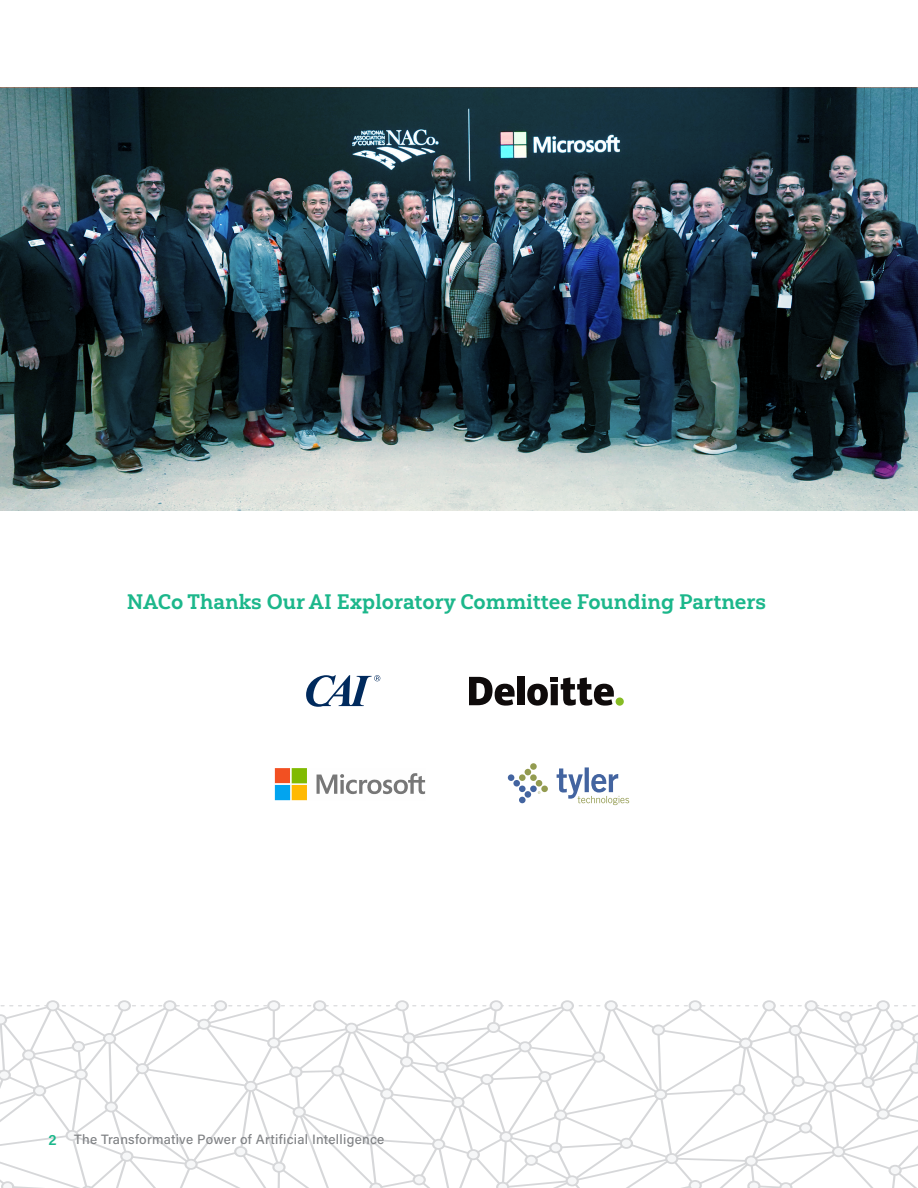
<style>
.page{position:relative;width:918px;height:1188px;background:#fff}
.page>*{position:absolute;margin:0;border:0;box-sizing:border-box;transform-origin:0 0}
.t1{font:21px "Yorkten Slab Nor Bol";color:#1cb78b}
.t2{font:600 15px "Acumin Pro";color:#1cb78b}
.t3{font:500 13.5px "Acumin Pro";letter-spacing:.02em;color:#808285}
</style>
<div class="page">
<img style="left:0;top:88px;width:918px;height:422px">
<div style="left:561px;top:1000px;width:13px;height:11px;border:2px solid #323742;border-radius:50%"></div>
<div style="left:605px;top:1000px;width:13px;height:11px;border:2px solid #323742;border-radius:50%"></div>
<div style="left:689px;top:1000px;width:13px;height:11px;border:2px solid #323742;border-radius:50%"></div>
<div style="left:490px;top:1000px;width:13px;height:11px;border:2px solid #323742;border-radius:50%"></div>
<div style="left:396px;top:1000px;width:13px;height:11px;border:2px solid #323742;border-radius:50%"></div>
<div style="left:805px;top:1000px;width:13px;height:11px;border:2px solid #323742;border-radius:50%"></div>
<div style="left:763px;top:1000px;width:13px;height:11px;border:2px solid #323742;border-radius:50%"></div>
<div style="left:877px;top:1000px;width:13px;height:11px;border:2px solid #323742;border-radius:50%"></div>
<div style="left:313px;top:1000px;width:13px;height:11px;border:2px solid #323742;border-radius:50%"></div>
<div style="left:267px;top:1000px;width:13px;height:11px;border:2px solid #323742;border-radius:50%"></div>
<div style="left:214px;top:1000px;width:13px;height:11px;border:2px solid #323742;border-radius:50%"></div>
<div style="left:163px;top:1000px;width:13px;height:11px;border:2px solid #323742;border-radius:50%"></div>
<div style="left:118px;top:1000px;width:13px;height:11px;border:2px solid #323742;border-radius:50%"></div>
<div style="left:46px;top:1000px;width:13px;height:11px;border:2px solid #323742;border-radius:50%"></div>
<svg style="left:0;top:1003px;width:918px;height:185px"></svg>
<svg style="left:306px;top:675px;width:74px;height:32px"></svg>
<div style="left:616px;top:697px;width:8px;height:9px;background:#86bc24;border-radius:50%"></div>
<div style="left:517px;top:677px;width:7px;height:28px;background:#0f0b0b"></div>
<svg style="left:527px;top:677px;width:87px;height:29px"></svg>
<svg style="left:469px;top:677px;width:46px;height:29px"></svg>
<svg style="left:275px;top:768px;width:150px;height:32px"></svg>
<svg style="left:557px;top:767px;width:72px;height:38px"></svg>
<svg style="left:508px;top:763px;width:40px;height:40px"></svg>
<h2 class="t1" style="left:127px;top:589px;width:641px">NACo Thanks Our AI Exploratory Committee Founding Partners</h2>
<p class="t2" style="left:48px;top:1129px;width:10px">2</p>
<p class="t3" style="left:74px;top:1130px;width:312px">The Transformative Power of Artificial Intelligence</p>
</div>
